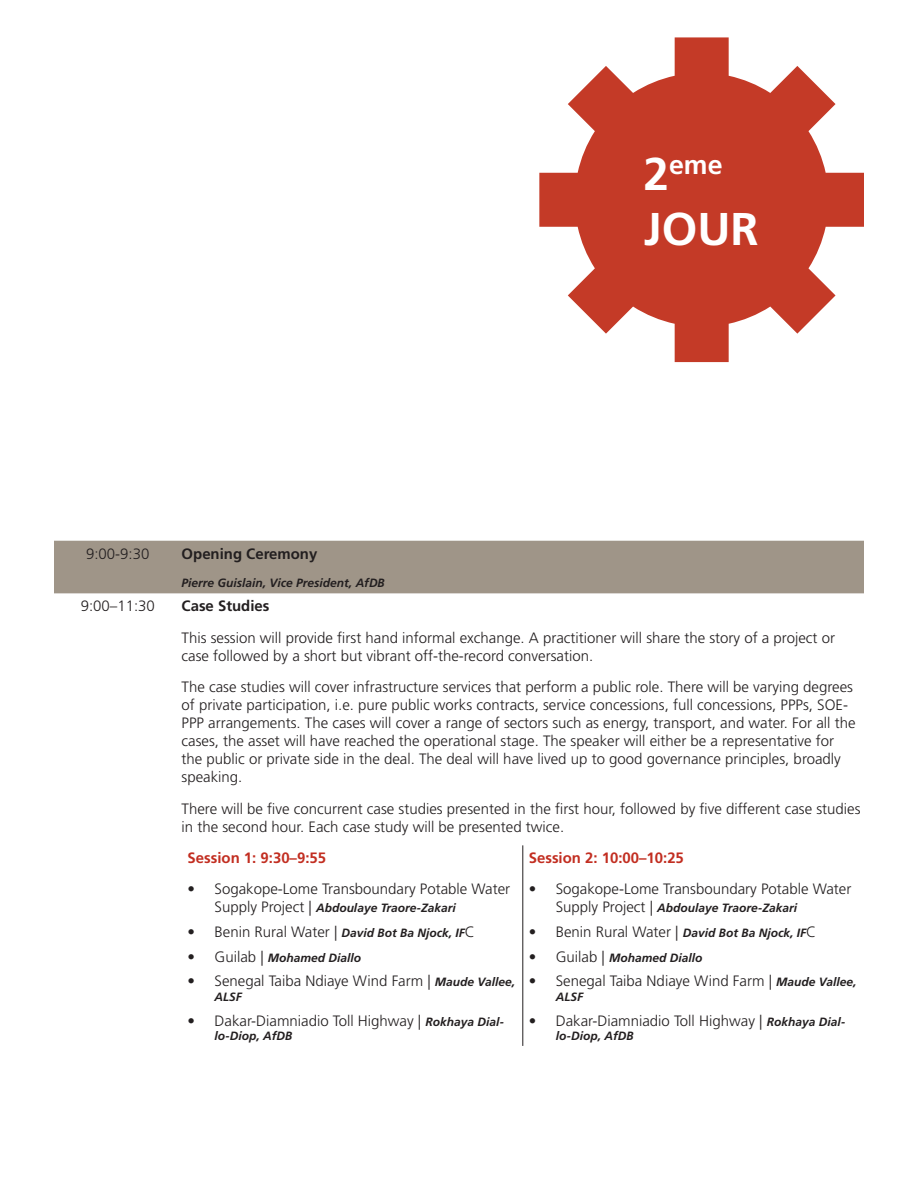
<style>
.page{position:relative;width:918px;height:1188px;background:#fff}
.page>*{position:absolute;margin:0;border:0;box-sizing:border-box;transform-origin:0 0}
.t1{font:700 45.9px "Frutiger LT Std";color:#fff}
.t2{font:700 26.7px "Frutiger LT Std";color:#fff}
.Paragraph{font:300 15px/18px "Frutiger LT Std";color:#231f20}
.Paragraph-2{font:700 15px "Frutiger LT Std";color:#c22e21}
.Paragraph-3{font:700 15px "Frutiger LT Std";color:#231f20}
.Paragraph-4{font:italic 700 12px "Frutiger LT Std";color:#231f20}
.s1{font-size:45.9px}
.s2{font-weight:300;font-style:normal;font-size:15px}
.s3{font-weight:700;font-style:italic;font-size:12px}
</style>
<div class="page">
<div style="left:54px;top:541px;width:810px;height:52px;background:#9f9588"></div>
<hr style="left:522px;top:845px;width:1px;height:201px;background:#231f20">
<svg style="left:539px;top:37px;width:325px;height:325px;fill:#c43a27"></svg>
<p class="t2" style="left:644px;top:149px;width:81px"><span class="s1">2</span>eme</p>
<p class="t1" style="left:644px;top:202px;width:116px">JOUR</p>
<p class="Paragraph" style="left:86px;top:545px;width:65px">9:00-9:30</p>
<p class="Paragraph-3" style="left:182px;top:545px;width:137px">Opening Ceremony</p>
<p class="Paragraph-4" style="left:182px;top:575px;width:205px">Pierre Guislain, Vice President, AfDB</p>
<p class="Paragraph" style="left:81px;top:597px;width:76px">9:00–11:30</p>
<p class="Paragraph-3" style="left:182px;top:597px;width:89px">Case Studies</p>
<p class="Paragraph" style="left:182px;top:629px;width:655px">This session will provide first hand informal exchange. A practitioner will share the story of a project or case followed by a short but vibrant off-the-record conversation.</p>
<p class="Paragraph" style="left:182px;top:678px;width:675px">The case studies will cover infrastructure services that perform a public role. There will be varying degrees of private participation, i.e. pure public works contracts, service concessions, full concessions, PPPs, SOE-PPP arrangements. The cases will cover a range of sectors such as energy, transport, and water. For all the cases, the asset will have reached the operational stage. The speaker will either be a representative for the public or private side in the deal. The deal will have lived up to good governance principles, broadly speaking.</p>
<p class="Paragraph" style="left:182px;top:800px;width:681px">There will be five concurrent case studies presented in the first hour, followed by five different case studies in the second hour. Each case study will be presented twice.</p>
<p class="Paragraph-2" style="left:188px;top:849px;width:140px">Session 1: 9:30–9:55</p>
<p class="Paragraph" style="left:188px;top:880px;width:324px">• Sogakope-Lome Transboundary Potable Water</p>
<p class="Paragraph-4" style="left:215px;top:901px;width:243px"><span class="s2">Supply Project |</span> Abdoulaye Traore-Zakari</p>
<p class="Paragraph" style="left:188px;top:923px;width:289px">• Benin Rural Water | <span class="s3">David Bot Ba Njock, IF</span>C</p>
<p class="Paragraph-4" style="left:188px;top:950px;width:175px"><span class="s2">• Guilab |</span> Mohamed Diallo</p>
<p class="Paragraph" style="left:188px;top:972px;width:329px">• Senegal Taiba Ndiaye Wind Farm | <span class="s3">Maude Vallee,</span></p>
<p class="Paragraph-4" style="left:215px;top:990px;width:29px">ALSF</p>
<p class="Paragraph" style="left:188px;top:1012px;width:318px">• Dakar-Diamniadio Toll Highway | <span class="s3">Rokhaya Dial-</span></p>
<p class="Paragraph-4" style="left:215px;top:1029px;width:79px">lo-Diop, AfDB</p>
<p class="Paragraph-2" style="left:529px;top:849px;width:157px">Session 2: 10:00–10:25</p>
<p class="Paragraph" style="left:529px;top:880px;width:324px">• Sogakope-Lome Transboundary Potable Water</p>
<p class="Paragraph-4" style="left:556px;top:901px;width:243px"><span class="s2">Supply Project |</span> Abdoulaye Traore-Zakari</p>
<p class="Paragraph" style="left:529px;top:923px;width:289px">• Benin Rural Water | <span class="s3">David Bot Ba Njock, IF</span>C</p>
<p class="Paragraph-4" style="left:529px;top:950px;width:175px"><span class="s2">• Guilab |</span> Mohamed Diallo</p>
<p class="Paragraph" style="left:529px;top:972px;width:329px">• Senegal Taiba Ndiaye Wind Farm | <span class="s3">Maude Vallee,</span></p>
<p class="Paragraph-4" style="left:556px;top:990px;width:29px">ALSF</p>
<p class="Paragraph" style="left:529px;top:1012px;width:318px">• Dakar-Diamniadio Toll Highway | <span class="s3">Rokhaya Dial-</span></p>
<p class="Paragraph-4" style="left:556px;top:1029px;width:79px">lo-Diop, AfDB</p>
</div>
